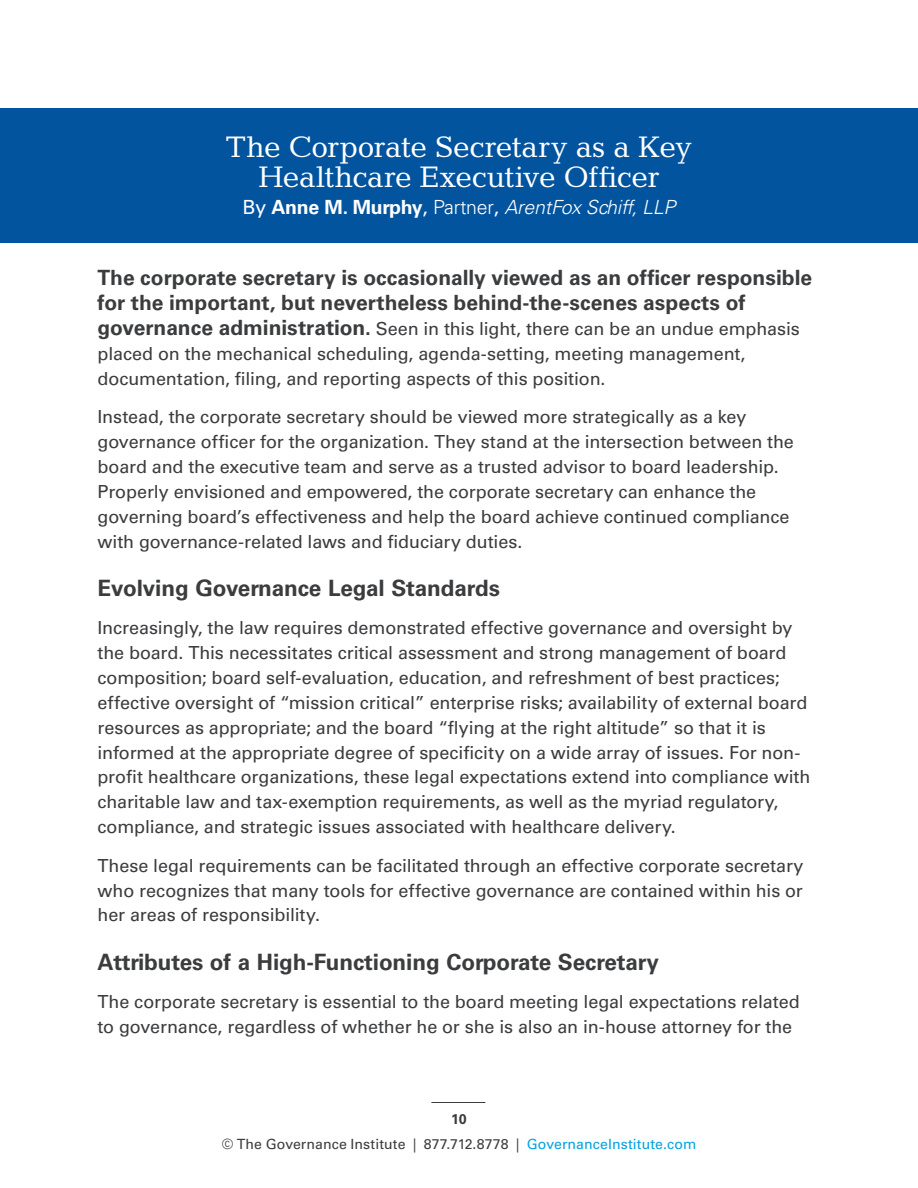
<style>
.page{position:relative;width:918px;height:1188px;background:#fff}
.page>*{position:absolute;margin:0;border:0;box-sizing:border-box;transform-origin:0 0}
.t1{font:30px/30px "Candida Std";letter-spacing:-.01em;color:#fff;text-align:center}
.t2{font:700 22.5px "Univers LT Std";letter-spacing:-.005em;color:#3b3c3e}
.t3{font:700 21px/24.9px "Univers LT Std";color:#3b3c3e}
.t4{font:italic 300 19.5px "Univers LT Std";letter-spacing:-.01em;color:#fff}
.t5{font:18px/24.9px "Univers LT Std";letter-spacing:-.005em;color:#3b3c3e}
.t6{font:14.1px/25.3px "Univers LT Std";letter-spacing:.005em;color:#3b3c3e;text-align:center}
.s1{font-weight:400;font-style:normal}
.s2{font-weight:700;font-style:normal}
.s3{font-style:normal}
.s4{font-weight:700;font-size:21px}
.s5{font-weight:700}
.s6{color:#00a3e0}
</style>
<div class="page">
<hr style="left:431px;top:1102px;width:54px;height:1px;background:#3b3c3e">
<div style="left:0;top:108px;width:918px;height:135px;background:#03549f"></div>
<h1 class="t1" style="left:226px;top:132px;width:468px">The Corporate Secretary as a Key<br>Healthcare Executive Officer</h1>
<p class="t4" style="left:243px;top:196px;width:434px"><span class="s1">By</span> <span class="s2">Anne M. Murphy</span><span class="s1">,</span> <span class="s3">Partner</span><span class="s1">,</span> ArentFox Schiff, LLP</p>
<p class="t3" style="left:98px;top:266px;width:716px">The corporate secretary is occasionally viewed as an officer responsible for the important, but nevertheless behind-the-scenes aspects of</p>
<p class="t5" style="left:97px;top:316px;width:704px"><span class="s4">governance administration.</span> Seen in this light, there can be an undue emphasis placed on the mechanical scheduling, agenda-setting, meeting management, documentation, filing, and reporting aspects of this position.</p>
<p class="t5" style="left:97px;top:404px;width:698px">Instead, the corporate secretary should be viewed more strategically as a key governance officer for the organization. They stand at the intersection between the board and the executive team and serve as a trusted advisor to board leadership.<br>Properly envisioned and empowered, the corporate secretary can enhance the governing board’s effectiveness and help the board achieve continued compliance with governance-related laws and fiduciary duties.</p>
<p class="t2" style="left:98px;top:575px;width:404px">Evolving Governance Legal Standards</p>
<p class="t5" style="left:98px;top:615px;width:714px">Increasingly, the law requires demonstrated effective governance and oversight by the board. This necessitates critical assessment and strong management of board composition; board self-evaluation, education, and refreshment of best practices; effective oversight of “mission critical” enterprise risks; availability of external board resources as appropriate; and the board “flying at the right altitude” so that it is informed at the appropriate degree of specificity on a wide array of issues. For non&shy;profit healthcare organizations, these legal expectations extend into compliance with charitable law and tax-exemption requirements, as well as the myriad regulatory, compliance, and strategic issues associated with healthcare delivery.</p>
<p class="t5" style="left:98px;top:853px;width:708px;text-align:justify">These legal requirements can be facilitated through an effective corporate secretary who recognizes that many tools for effective governance are contained within his or her areas of responsibility.</p>
<p class="t2" style="left:98px;top:948px;width:563px">Attributes of a High-Functioning Corporate Secretary</p>
<p class="t5" style="left:98px;top:989px;width:704px">The corporate secretary is essential to the board meeting legal expectations related to governance, regardless of whether he or she is also an in-house attorney for the</p>
<p class="t6" style="left:222px;top:1107px;width:476px"><span class="s5">10<br></span>© The Governance Institute | 877.712.8778 | <span class="s6">GovernanceInstitute.com</span></p>
</div>
